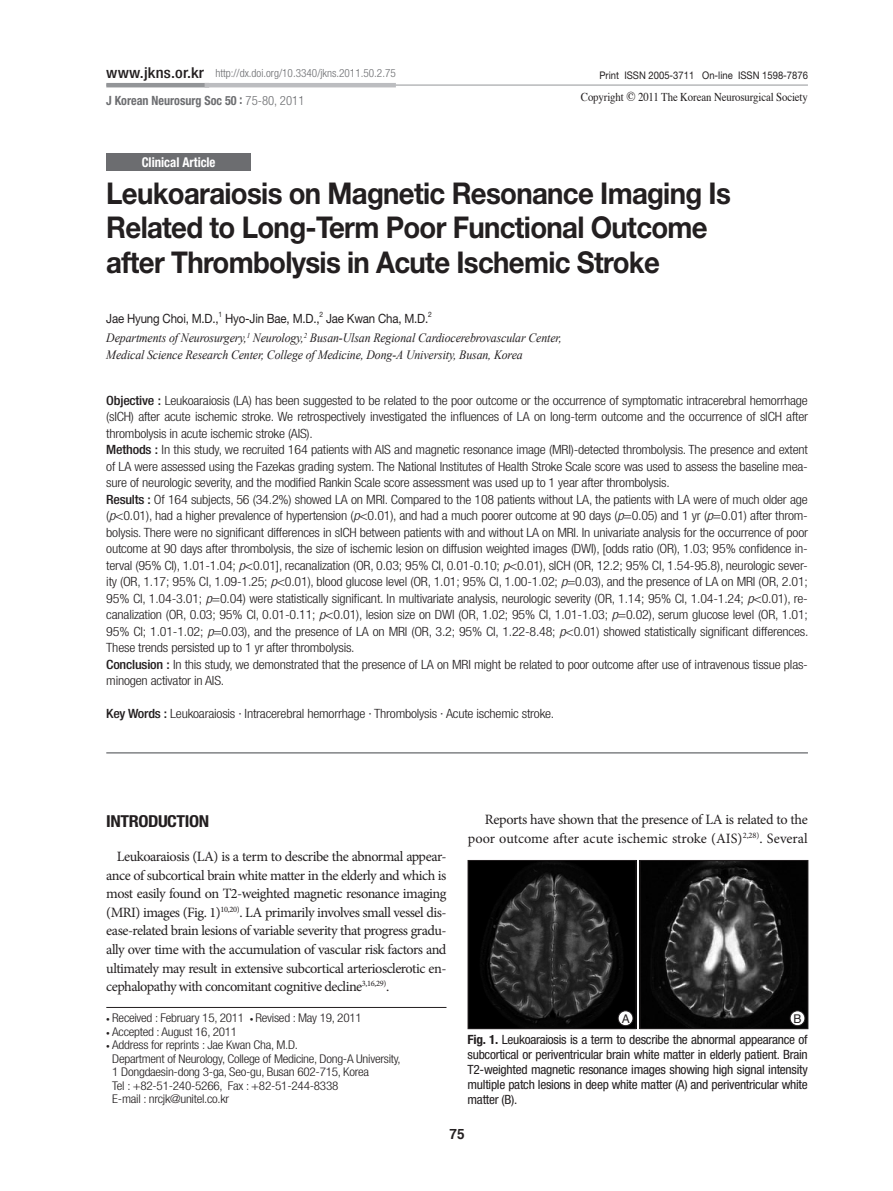
<style>
.page{position:relative;width:893px;height:1191px;background:#fff}
.page>*{position:absolute;margin:0;border:0;box-sizing:border-box;transform-origin:0 0}
.제목_JKNS{font:700 30px/34.5px "Helvetica Neue LT Std";letter-spacing:-.025em;color:#231f20;scale:.92 1}
.중제_JKNS{font:700 condensed 16.5px "Helvetica Neue LT Std";letter-spacing:-.025em;color:#231f20;scale:1.1 1}
.t1{font:500 condensed 15px "Helvetica Neue LT Std";letter-spacing:.01em;color:#231f20;scale:1.1 1}
.본문_JKNS{font:14.25px/18.6px "Minion Pro";letter-spacing:-.03em;color:#231f20;text-align:right}
.t2{font:700 14.25px "Helvetica";color:#231f20;scale:.95 1}
.t3{font:700 condensed 13.5px "Helvetica Neue LT Std";color:#fff;scale:.95 1}
.발문_JKNS{font:300 condensed 12.75px/16.5px "Helvetica Neue LT Std";letter-spacing:-.015em;color:#231f20;text-align:justify;scale:1.1 1}
.사진설명_JKNS{font:condensed 12.75px/15px "Helvetica Neue LT Std";letter-spacing:-.02em;color:#231f20;text-align:justify;scale:1.05 1}
.저자소속_JKNS{font:italic 12.75px/16.5px "Times New Roman";letter-spacing:-.01em;color:#231f20;scale:.93 1}
.저자명_JKNS{font:12.75px "Helvetica Neue LT Std";letter-spacing:-.015em;color:#231f20;scale:.9 1}
.t4{font:700 condensed 12.75px "Helvetica Neue LT Std";color:#6d6e71;scale:.95 1}
.저자주소_JKNS{font:300 condensed 12px "Helvetica Neue LT Std";letter-spacing:-.02em;color:#231f20;scale:1.1 1}
.t5{font:12px "Times";letter-spacing:-.01em;color:#231f20;scale:.9 1}
.t6{font:12px "Helvetica";color:#231f20}
.t7{font:300 condensed 11.25px "Helvetica Neue LT Std";color:#6d6e71}
.t8{font:10.5px "Helvetica Neue LT Std";color:#231f20;scale:.9 1}
.저자명_JKNS-2{font:7.5px "Helvetica Neue LT Std";color:#231f20;scale:.9 1}
.s1{font-weight:300}
.s2{font-size:13.5px}
.s3{font-weight:500}
.s4{font-style:italic}
.s5{font-size:7.5px}
.s6{font-weight:700}
</style>
<div class="page">
<hr style="left:106px;top:85px;width:702px;height:1px;background:#939598">
<hr style="left:106px;top:83px;width:103px;height:4px;background:#939598">
<hr style="left:205px;top:83px;width:191px;height:4px;background:#bcbdc0">
<hr style="left:106px;top:752px;width:702px;height:1px;background:#808285">
<div style="left:106px;top:153px;width:145px;height:17px;background:#6c6d70"></div>
<hr style="left:106px;top:1007px;width:340px;height:1px;background:#231f20">
<img style="left:470px;top:862px;width:164px;height:165px">
<div style="left:468px;top:860px;width:168px;height:169px;border:1px solid #231f20"></div>
<img style="left:642px;top:862px;width:164px;height:165px">
<div style="left:640px;top:860px;width:168px;height:169px;border:1px solid #231f20"></div>
<div style="left:790px;top:1010px;width:15px;height:15px;background:#fff;border-radius:50%"></div>
<div style="left:790px;top:1010px;width:15px;height:16px;border:1px solid #231f20;border-radius:50%"></div>
<div style="left:618px;top:1010px;width:15px;height:15px;background:#fff;border-radius:50%"></div>
<div style="left:618px;top:1010px;width:15px;height:16px;border:1px solid #231f20;border-radius:50%"></div>
<p class="t1" style="left:106px;top:64px;width:90px">www.jkns.or.kr</p>
<p class="t7" style="left:215px;top:67px;width:182px">http://dx.doi.org/10.3340/jkns.2011.50.2.75</p>
<p class="t8" style="left:599px;top:69px;width:233px">Print ISSN 2005-3711 On-line ISSN 1598-7876</p>
<p class="t4" style="left:106px;top:92px;width:210px">J Korean Neurosurg Soc 50 : <span class="s1">75-80, 2011</span></p>
<p class="t5" style="left:581px;top:85px;width:254px">Copyright <span class="s2">©</span> 2011 The Korean Neurosurgical Society</p>
<p class="t3" style="left:142px;top:154px;width:79px">Clinical Article</p>
<p class="제목_JKNS" style="left:106px;top:175px;width:680px">Leukoaraiosis on Magnetic Resonance Imaging Is<br>Related to Long-Term Poor Functional Outcome after Thrombolysis in Acute Ischemic Stroke</p>
<p class="저자명_JKNS" style="left:106px;top:310px;width:126px">Jae Hyung Choi, M.D.,</p>
<p class="저자명_JKNS-2" style="left:219px;top:309px;width:6px">1</p>
<p class="저자명_JKNS" style="left:225px;top:310px;width:106px">Hyo-Jin Bae, M.D.,</p>
<p class="저자명_JKNS-2" style="left:319px;top:309px;width:6px">2</p>
<p class="저자명_JKNS" style="left:326px;top:310px;width:115px">Jae Kwan Cha, M.D.</p>
<p class="저자명_JKNS-2" style="left:428px;top:309px;width:6px">2</p>
<p class="저자소속_JKNS" style="left:106px;top:329px;width:491px">Departments of Neurosurgery,<sup>1</sup> Neurology,<sup>2</sup> Busan-Ulsan Regional Cardiocerebrovascular Center,<br>Medical Science Research Center, College of Medicine, Dong-A University, Busan, Korea</p>
<p class="발문_JKNS" style="left:106px;top:392px;width:639px"><span class="s3">Objective :</span> Leukoaraiosis (LA) has been suggested to be related to the poor outcome or the occurrence of symptomatic intracerebral hemorrhage (sICH) after acute ischemic stroke. We retrospectively investigated the influences of LA on long-term outcome and the occurrence of sICH after thrombolysis in acute ischemic stroke (AIS).</p>
<p class="발문_JKNS" style="left:106px;top:441px;width:639px"><span class="s3">Methods :</span> In this study, we recruited 164 patients with AIS and magnetic resonance image (MRI)-detected thrombolysis. The presence and extent of LA were assessed using the Fazekas grading system. The National Institutes of Health Stroke Scale score was used to assess the baseline mea&shy;sure of neurologic severity, and the modified Rankin Scale score assessment was used up to 1 year after thrombolysis.</p>
<p class="발문_JKNS" style="left:106px;top:491px;width:640px"><span class="s3">Results :</span> Of 164 subjects, 56 (34.2%) showed LA on MRI. Compared to the 108 patients without LA, the patients with LA were of much older age (<span class="s4">p</span>&lt;0.01), had a higher prevalence of hypertension (<span class="s4">p</span>&lt;0.01), and had a much poorer outcome at 90 days (<span class="s4">p</span>=0.05) and 1 yr (<span class="s4">p</span>=0.01) after throm&shy;bolysis. There were no significant differences in sICH between patients with and without LA on MRI. In univariate analysis for the occurrence of poor outcome at 90 days after thrombolysis, the size of ischemic lesion on diffusion weighted images (DWI), [odds ratio (OR), 1.03; 95% confidence in&shy;terval (95% CI), 1.01-1.04; <span class="s4">p</span>&lt;0.01], recanalization (OR, 0.03; 95% CI, 0.01-0.10; <span class="s4">p</span>&lt;0.01), sICH (OR, 12.2; 95% CI, 1.54-95.8), neurologic sever&shy;ity (OR, 1.17; 95% CI, 1.09-1.25; <span class="s4">p</span>&lt;0.01), blood glucose level (OR, 1.01; 95% CI, 1.00-1.02; <span class="s4">p</span>=0.03), and the presence of LA on MRI (OR, 2.01; 95% CI, 1.04-3.01; <span class="s4">p</span>=0.04) were statistically significant. In multivariate analysis, neurologic severity (OR, 1.14; 95% CI, 1.04-1.24; <span class="s4">p</span>&lt;0.01), re&shy;canalization (OR, 0.03; 95% CI, 0.01-0.11; <span class="s4">p</span>&lt;0.01), lesion size on DWI (OR, 1.02; 95% CI, 1.01-1.03; <span class="s4">p</span>=0.02), serum glucose level (OR, 1.01; 95% CI; 1.01-1.02; <span class="s4">p</span>=0.03), and the presence of LA on MRI (OR, 3.2; 95% CI, 1.22-8.48; <span class="s4">p</span>&lt;0.01) showed statistically significant differences.<br>These trends persisted up to 1 yr after thrombolysis.</p>
<p class="발문_JKNS" style="left:106px;top:656px;width:639px"><span class="s3">Conclusion :</span> In this study, we demonstrated that the presence of LA on MRI might be related to poor outcome after use of intravenous tissue plas&shy;minogen activator in AIS.</p>
<p class="발문_JKNS" style="left:106px;top:705px;width:409px"><span class="s3">Key Words :</span> Leukoaraiosis · Intracerebral hemorrhage · Thrombolysis · Acute ischemic stroke.</p>
<p class="중제_JKNS" style="left:106px;top:811px;width:95px">INTRODUCTION</p>
<p class="본문_JKNS" style="left:106px;top:847px;width:342px;text-align:justify;text-indent:11px">Leukoaraiosis (LA) is a term to describe the abnormal appear&shy;ance of subcortical brain white matter in the elderly and which is most easily found on T2-weighted magnetic resonance imaging (MRI) images (Fig. 1)<sup>10,20)</sup>. LA primarily involves small vessel dis&shy;ease-related brain lesions of variable severity that progress gradu&shy;ally over time with the accumulation of vascular risk factors and ultimately may result in extensive subcortical arteriosclerotic en&shy;cephalopathy with concomitant cognitive decline<sup>3,16,29)</sup>.</p>
<p class="저자주소_JKNS" style="left:106px;top:1011px;width:234px"><span class="s5">•</span> Received : February 15, 2011 <span class="s5">•</span> Revised : May 19, 2011</p>
<p class="저자주소_JKNS" style="left:106px;top:1024px;width:121px"><span class="s5">•</span> Accepted : August 16, 2011</p>
<p class="저자주소_JKNS" style="left:106px;top:1038px;width:176px"><span class="s5">•</span> Address for reprints : Jae Kwan Cha, M.D.</p>
<p class="저자주소_JKNS" style="left:112px;top:1051px;width:264px">Department of Neurology, College of Medicine, Dong-A University,</p>
<p class="저자주소_JKNS" style="left:112px;top:1065px;width:235px">1 Dongdaesin-dong 3-ga, Seo-gu, Busan 602-715, Korea</p>
<p class="저자주소_JKNS" style="left:112px;top:1078px;width:207px">Tel : +82-51-240-5266, Fax : +82-51-244-8338</p>
<p class="저자주소_JKNS" style="left:112px;top:1092px;width:108px">E-mail : nrcjk@unitel.co.kr</p>
<p class="본문_JKNS" style="left:468px;top:810px;width:342px">Reports have shown that the presence of LA is related to the poor outcome after acute ischemic stroke (AIS)<sup>2,28)</sup>. Several</p>
<p class="t6" style="left:622px;top:1009px;width:10px">A</p>
<p class="t6" style="left:793px;top:1009px;width:10px">B</p>
<p class="사진설명_JKNS" style="left:468px;top:1031px;width:325px"><span class="s6">Fig. 1.</span> Leukoaraiosis is a term to describe the abnormal appearance of subcortical or periventricular brain white matter in elderly patient. Brain T2-weighted magnetic resonance images showing high signal intensity multiple patch lesions in deep white matter (A) and periventricular white matter (B).</p>
<p class="t2" style="left:450px;top:1123px;width:17px">75</p>
</div>
